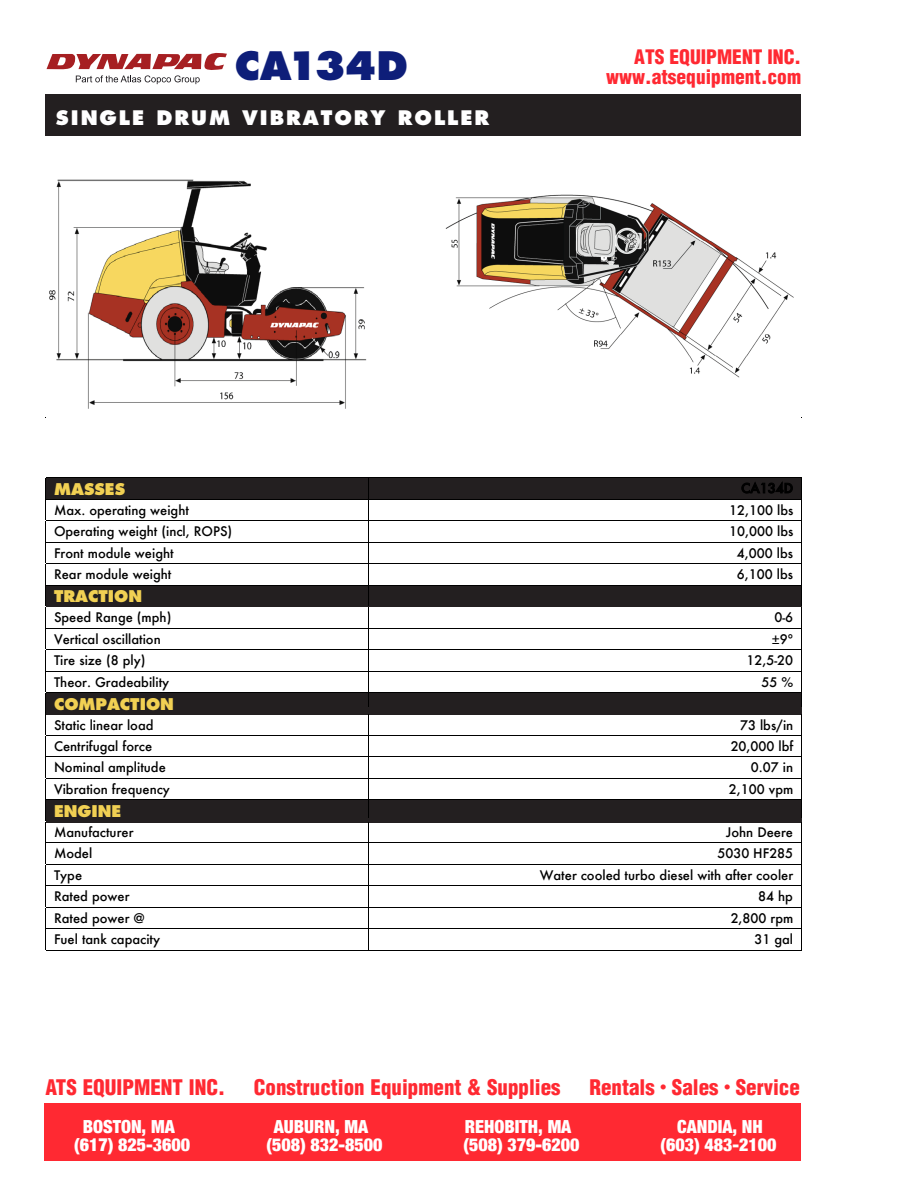
<style>
.page{position:relative;width:918px;height:1188px;background:#fff}
.page>*{position:absolute;margin:0;border:0;box-sizing:border-box;transform-origin:0 0}
.t1{font:800 38.1px "Futura";letter-spacing:-.03em;color:#0e1e79}
.t2{font:900 condensed 21px "Helvetica";color:#ff2932}
.t3{font:900 condensed 19.5px "Helvetica";color:#ff2932}
.t4{font:800 19.5px "Futura";letter-spacing:.1em;color:#fff}
.t5{font:900 condensed 18px "Helvetica Neue";color:#fff}
.t6{font:800 15.75px "Futura";color:#f1d053}
.t7{font:500 12.9px "Futura";color:#000}
.s1{font-size:13.5px}
</style>
<div class="page">
<div style="left:45px;top:94px;width:756px;height:42px;background:#231f20"></div>
<div style="left:45px;top:1104px;width:756px;height:57px;background:#ff2932"></div>
<svg style="left:47px;top:52px;width:180px;height:32px"></svg>
<img style="left:49px;top:180px;width:318px;height:229px">
<img style="left:446px;top:195px;width:348px;height:183px">
<div style="left:46px;top:478px;width:322px;height:21px;background:#231f20"></div>
<div style="left:369px;top:478px;width:432px;height:21px;background:#231f20"></div>
<svg style="left:742px;top:482px;width:51px;height:11px"></svg>
<hr style="left:46px;top:478px;width:756px;height:1px;background:#000">
<hr style="left:46px;top:499px;width:756px;height:1px;background:#000">
<hr style="left:46px;top:520px;width:756px;height:1px;background:#000">
<hr style="left:46px;top:542px;width:756px;height:1px;background:#000">
<hr style="left:46px;top:563px;width:756px;height:1px;background:#000">
<div style="left:46px;top:586px;width:322px;height:20px;background:#231f20"></div>
<div style="left:369px;top:586px;width:432px;height:20px;background:#231f20"></div>
<hr style="left:46px;top:585px;width:756px;height:1px;background:#000">
<hr style="left:46px;top:606px;width:756px;height:1px;background:#231f20">
<hr style="left:46px;top:628px;width:756px;height:1px;background:#000">
<hr style="left:46px;top:649px;width:756px;height:1px;background:#000">
<hr style="left:46px;top:671px;width:756px;height:1px;background:#000">
<div style="left:46px;top:693px;width:322px;height:21px;background:#231f20"></div>
<div style="left:369px;top:693px;width:432px;height:21px;background:#231f20"></div>
<hr style="left:46px;top:692px;width:756px;height:1px;background:#000">
<div style="left:46px;top:708px;width:756px;height:7px;background:#231f20"></div>
<hr style="left:46px;top:735px;width:756px;height:1px;background:#000">
<hr style="left:46px;top:756px;width:756px;height:1px;background:#000">
<hr style="left:46px;top:778px;width:756px;height:1px;background:#000">
<div style="left:46px;top:800px;width:322px;height:21px;background:#231f20"></div>
<div style="left:369px;top:800px;width:432px;height:21px;background:#231f20"></div>
<hr style="left:46px;top:799px;width:756px;height:1px;background:#000">
<div style="left:46px;top:818px;width:756px;height:5px;background:#231f20"></div>
<hr style="left:46px;top:842px;width:756px;height:1px;background:#000">
<hr style="left:46px;top:864px;width:756px;height:1px;background:#000">
<hr style="left:46px;top:885px;width:756px;height:1px;background:#000">
<hr style="left:46px;top:907px;width:756px;height:1px;background:#000">
<hr style="left:46px;top:928px;width:756px;height:1px;background:#000">
<svg style="left:368px;top:479px;width:1px;height:471px"></svg>
<svg style="left:801px;top:479px;width:1px;height:471px"></svg>
<hr style="left:46px;top:950px;width:756px;height:1px;background:#000">
<h1 class="t1" style="left:235px;top:42px;width:175px">CA134D</h1>
<h3 class="t4" style="left:56px;top:105px;width:435px">SINGLE DRUM VIBRATORY ROLLER</h3>
<h3 class="t3" style="left:634px;top:45px;width:168px">ATS EQUIPMENT INC.</h3>
<h3 class="t3" style="left:606px;top:65px;width:196px">www.atsequipment.com</h3>
<p class="t6" style="left:54px;top:479px;width:73px">MASSES</p>
<p class="t7" style="left:54px;top:501px;width:136px">Max. operating weight</p>
<p class="t7" style="left:729px;top:501px;width:66px">12,100 lbs</p>
<p class="t7" style="left:54px;top:522px;width:180px">Operating weight (incl, ROPS)</p>
<p class="t7" style="left:729px;top:522px;width:66px">10,000 lbs</p>
<p class="t7" style="left:54px;top:544px;width:121px">Front module weight</p>
<p class="t7" style="left:737px;top:544px;width:58px">4,000 lbs</p>
<p class="t7" style="left:54px;top:565px;width:119px">Rear module weight</p>
<p class="t7" style="left:737px;top:565px;width:58px">6,100 lbs</p>
<p class="t6" style="left:54px;top:587px;width:90px">TRACTION</p>
<p class="t7" style="left:54px;top:608px;width:119px">Speed Range (mph)</p>
<p class="t7" style="left:774px;top:608px;width:20px">0-6</p>
<p class="t7" style="left:54px;top:630px;width:108px">Vertical oscillation</p>
<p class="t7" style="left:772px;top:630px;width:23px">±9º</p>
<p class="t7" style="left:54px;top:651px;width:93px">Tire size (8 ply)</p>
<p class="t7" style="left:746px;top:651px;width:48px">12,5-20</p>
<p class="t7" style="left:54px;top:673px;width:117px">Theor. Gradeability</p>
<p class="t7" style="left:761px;top:673px;width:33px">55 %</p>
<p class="t7" style="left:54px;top:716px;width:101px">Static linear load</p>
<p class="t7" style="left:740px;top:716px;width:55px">73 lbs/in</p>
<p class="t7" style="left:54px;top:737px;width:100px">Centrifugal force</p>
<p class="t7" style="left:731px;top:737px;width:64px">20,000 lbf</p>
<p class="t7" style="left:54px;top:759px;width:113px">Nominal amplitude</p>
<p class="t7" style="left:751px;top:759px;width:44px">0.07 in</p>
<p class="t7" style="left:54px;top:780px;width:117px">Vibration frequency</p>
<p class="t7" style="left:729px;top:780px;width:66px">2,100 vpm</p>
<p class="t7" style="left:54px;top:823px;width:81px">Manufacturer</p>
<p class="t7" style="left:726px;top:823px;width:68px">John Deere</p>
<p class="t7" style="left:54px;top:845px;width:40px">Model</p>
<p class="t7" style="left:717px;top:845px;width:77px">5030 HF285</p>
<p class="t7" style="left:54px;top:866px;width:30px">Type</p>
<p class="t7" style="left:540px;top:866px;width:255px">Water cooled turbo diesel with after cooler</p>
<p class="t7" style="left:54px;top:888px;width:77px">Rated power</p>
<p class="t7" style="left:758px;top:888px;width:36px">84 hp</p>
<p class="t7" style="left:54px;top:909px;width:92px">Rated power @</p>
<p class="t7" style="left:731px;top:909px;width:64px">2,800 rpm</p>
<p class="t7" style="left:54px;top:931px;width:108px">Fuel tank capacity</p>
<p class="t7" style="left:754px;top:931px;width:40px">31 gal</p>
<p class="t6" style="left:54px;top:694px;width:121px">COMPACTION</p>
<p class="t6" style="left:54px;top:801px;width:69px">ENGINE</p>
<h2 class="t2" style="left:45px;top:1074px;width:181px">ATS EQUIPMENT INC.</h2>
<h2 class="t2" style="left:254px;top:1074px;width:308px">Construction Equipment &amp; Supplies</h2>
<h2 class="t2" style="left:589px;top:1074px;width:212px">Rentals <span class="s1">•</span> Sales <span class="s1">•</span> Service</h2>
<h3 class="t5" style="left:83px;top:1111px;width:93px">BOSTON, MA</h3>
<h3 class="t5" style="left:274px;top:1111px;width:96px">AUBURN, MA</h3>
<h3 class="t5" style="left:465px;top:1111px;width:108px">REHOBITH, MA</h3>
<h3 class="t5" style="left:677px;top:1111px;width:87px">CANDIA, NH</h3>
<h3 class="t5" style="left:74px;top:1130px;width:118px">(617) 825-3600</h3>
<h3 class="t5" style="left:266px;top:1130px;width:118px">(508) 832-8500</h3>
<h3 class="t5" style="left:463px;top:1130px;width:118px">(508) 379-6200</h3>
<h3 class="t5" style="left:660px;top:1130px;width:118px">(603) 483-2100</h3>
</div>
